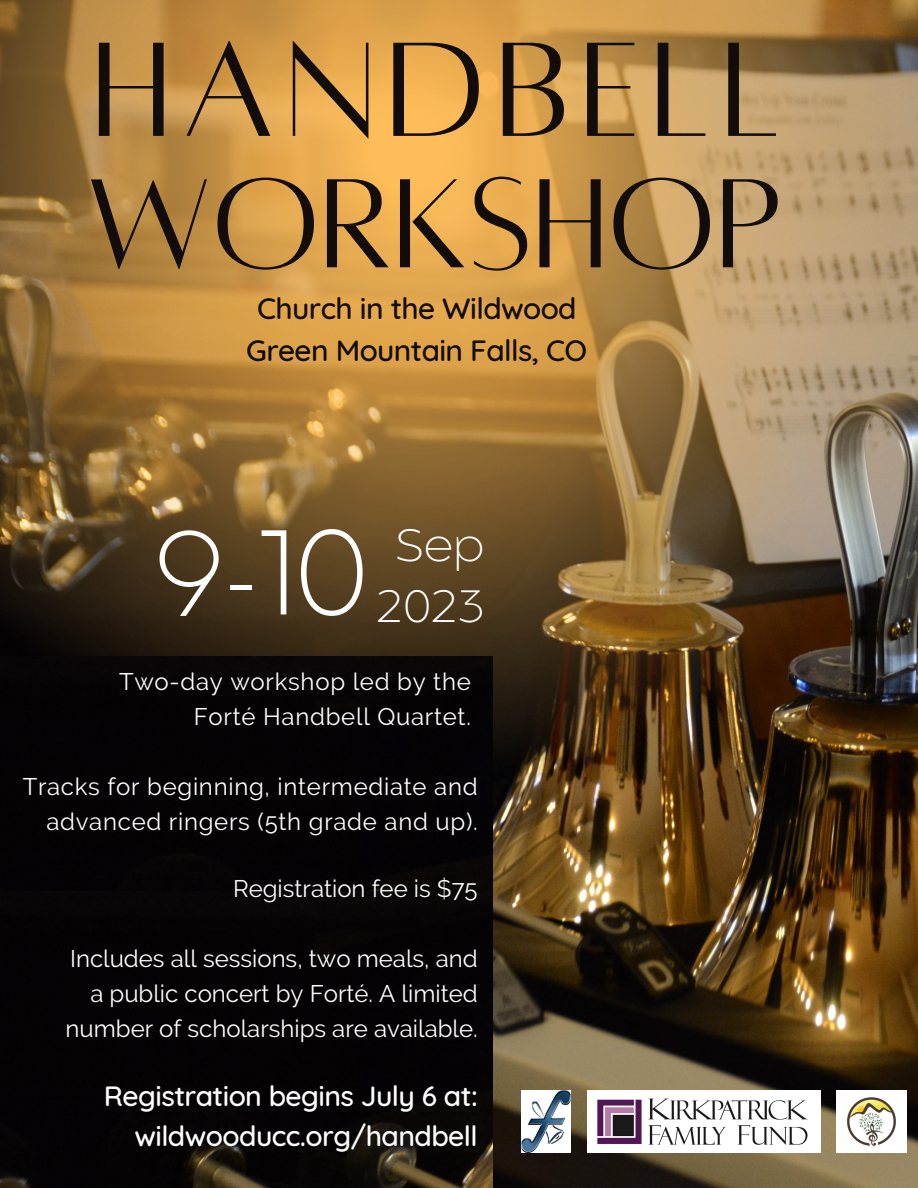
<style>
.page{position:relative;width:918px;height:1188px;background:#fff}
.page>*{position:absolute;margin:0;border:0;box-sizing:border-box;transform-origin:0 0}
.t1{font:148.2px "Alta regular";letter-spacing:.07em;color:#120c0a}
.t2{font:139.95px "Alta regular";color:#120c0a}
.t3{font:200 120.15px "Balgin";color:#fff}
.t4{font:200 45.15px "Balgin";color:#fff}
.t5{font:500 29.85px "Quicksand";letter-spacing:-.02em;color:#120c0a}
.t6{font:500 28.35px/39.3px "Quicksand";letter-spacing:-.02em;color:#fff;text-align:right}
.t7{font:24px/34.8px "Raleway";color:#fff;text-align:right}
.t8{font:24px/34.8px "Raleway";letter-spacing:.03em;color:#fff;text-align:right}
</style>
<div class="page">
<img style="left:492px;top:836px;width:426px;height:352px">
<img style="left:0;top:0;width:918px;height:836px">
<div style="left:0;top:656px;width:492px;height:532px;background:#050304"></div>
<img style="left:521px;top:1090px;width:49px;height:63px">
<img style="left:587px;top:1090px;width:233px;height:63px">
<img style="left:837px;top:1090px;width:70px;height:63px">
<p class="t1" style="left:92px;top:17px;width:691px">HANDBELL</p>
<p class="t2" style="left:86px;top:155px;width:699px">WORKSHOP</p>
<p class="t5" style="left:257px;top:289px;width:321px">Church in the Wildwood</p>
<p class="t5" style="left:246px;top:331px;width:343px">Green Mountain Falls, CO</p>
<p class="t3" style="left:154px;top:524px;width:216px">9-10</p>
<p class="t4" style="left:395px;top:527px;width:91px">Sep</p>
<p class="t4" style="left:376px;top:588px;width:110px">2023</p>
<p class="t8" style="left:119px;top:664px;width:353px">Two-day workshop led by the</p>
<p class="t8" style="left:194px;top:699px;width:279px">Forté Handbell Quartet.</p>
<p class="t8" style="left:23px;top:769px;width:457px">Tracks for beginning, intermediate and advanced ringers (5th grade and up).</p>
<p class="t7" style="left:233px;top:871px;width:246px">Registration fee is $75</p>
<p class="t7" style="left:70px;top:941px;width:409px">Includes all sessions, two meals, and</p>
<p class="t7" style="left:66px;top:976px;width:414px">a public concert by Forté. A limited number of scholarships are available.</p>
<p class="t6" style="left:104px;top:1076px;width:375px">Registration begins July 6 at: wildwooducc.org/handbell</p>
</div>
